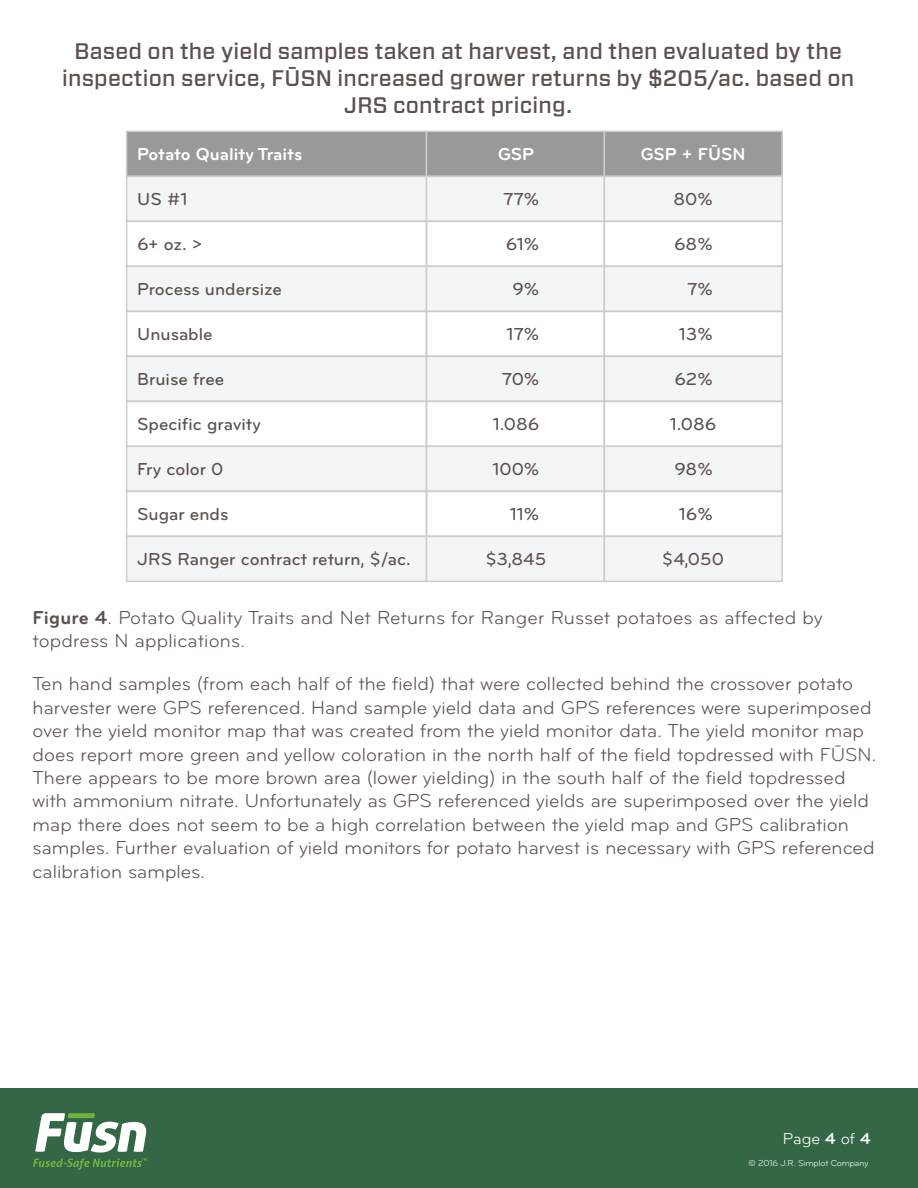
<style>
.page{position:relative;width:918px;height:1188px;background:#fff}
.page>*{position:absolute;margin:0;border:0;box-sizing:border-box;transform-origin:0 0}
.t1{font:500 22.5px/27px "Forza";letter-spacing:.01em;color:#5d514e;text-align:center}
.t2{font:19.5px/23.4px "Bryant Pro";letter-spacing:.005em;color:#5d514e}
.t3{font:500 18px "Bryant Pro";color:#5d514e}
.t4{font:700 18px "Bryant Pro";color:#fff}
.t5{font:16.5px "Bryant Pro";color:#fff}
.t6{font:9px "Bryant Pro";letter-spacing:-.015em;color:#fff}
.s1{font-weight:700}
</style>
<div class="page">
<div style="left:0;top:1088px;width:918px;height:100px;background:#346745"></div>
<svg style="left:33px;top:1113px;width:114px;height:57px"></svg>
<div style="left:126px;top:131px;width:301px;height:46px;background:#999;border:2px solid #cccccb"></div>
<div style="left:126px;top:176px;width:301px;height:46px;background:#f4f5f6;border:2px solid #cccccb"></div>
<div style="left:126px;top:221px;width:301px;height:46px;border:2px solid #cccccb"></div>
<div style="left:126px;top:266px;width:301px;height:46px;background:#f4f5f6;border:2px solid #cccccb"></div>
<div style="left:126px;top:311px;width:301px;height:46px;border:2px solid #cccccb"></div>
<div style="left:126px;top:356px;width:301px;height:46px;background:#f4f5f6;border:2px solid #cccccb"></div>
<div style="left:126px;top:401px;width:301px;height:46px;border:2px solid #cccccb"></div>
<div style="left:126px;top:446px;width:301px;height:46px;background:#f4f5f6;border:2px solid #cccccb"></div>
<div style="left:126px;top:491px;width:301px;height:46px;border:2px solid #cccccb"></div>
<div style="left:126px;top:536px;width:301px;height:46px;background:#f4f5f6;border:2px solid #cccccb"></div>
<div style="left:426px;top:131px;width:179px;height:46px;background:#999;border:2px solid #cccccb"></div>
<div style="left:604px;top:131px;width:179px;height:46px;background:#999;border:2px solid #cccccb"></div>
<div style="left:426px;top:176px;width:179px;height:46px;background:#f4f5f6;border:2px solid #cccccb"></div>
<div style="left:604px;top:176px;width:179px;height:46px;background:#f4f5f6;border:2px solid #cccccb"></div>
<div style="left:426px;top:221px;width:179px;height:46px;border:2px solid #cccccb"></div>
<div style="left:604px;top:221px;width:179px;height:46px;border:2px solid #cccccb"></div>
<div style="left:426px;top:266px;width:179px;height:46px;background:#f4f5f6;border:2px solid #cccccb"></div>
<div style="left:604px;top:266px;width:179px;height:46px;background:#f4f5f6;border:2px solid #cccccb"></div>
<div style="left:426px;top:311px;width:179px;height:46px;border:2px solid #cccccb"></div>
<div style="left:604px;top:311px;width:179px;height:46px;border:2px solid #cccccb"></div>
<div style="left:426px;top:356px;width:179px;height:46px;background:#f4f5f6;border:2px solid #cccccb"></div>
<div style="left:604px;top:356px;width:179px;height:46px;background:#f4f5f6;border:2px solid #cccccb"></div>
<div style="left:426px;top:401px;width:179px;height:46px;border:2px solid #cccccb"></div>
<div style="left:604px;top:401px;width:179px;height:46px;border:2px solid #cccccb"></div>
<div style="left:426px;top:446px;width:179px;height:46px;background:#f4f5f6;border:2px solid #cccccb"></div>
<div style="left:604px;top:446px;width:179px;height:46px;background:#f4f5f6;border:2px solid #cccccb"></div>
<div style="left:426px;top:491px;width:179px;height:46px;border:2px solid #cccccb"></div>
<div style="left:604px;top:491px;width:179px;height:46px;border:2px solid #cccccb"></div>
<div style="left:426px;top:536px;width:179px;height:46px;background:#f4f5f6;border:2px solid #cccccb"></div>
<div style="left:604px;top:536px;width:179px;height:46px;background:#f4f5f6;border:2px solid #cccccb"></div>
<p class="t1" style="left:62px;top:38px;width:794px">Based on the yield samples taken at harvest, and then evaluated by the inspection service, FŪSN increased grower returns by $205/ac. based on<br>JRS contract pricing.</p>
<p class="t4" style="left:137px;top:143px;width:167px">Potato Quality Traits</p>
<p class="t4" style="left:498px;top:143px;width:37px">GSP</p>
<p class="t4" style="left:641px;top:143px;width:106px">GSP + FŪSN</p>
<p class="t3" style="left:137px;top:188px;width:52px">US #1</p>
<p class="t3" style="left:137px;top:233px;width:66px">6+ oz. &gt;</p>
<p class="t3" style="left:137px;top:278px;width:146px">Process undersize</p>
<p class="t3" style="left:137px;top:323px;width:77px">Unusable</p>
<p class="t3" style="left:137px;top:368px;width:89px">Bruise free</p>
<p class="t3" style="left:137px;top:413px;width:125px">Specific gravity</p>
<p class="t3" style="left:493px;top:413px;width:48px">1.086</p>
<p class="t3" style="left:670px;top:413px;width:48px">1.086</p>
<p class="t3" style="left:137px;top:458px;width:88px">Fry color 0</p>
<p class="t3" style="left:673px;top:188px;width:41px">80%</p>
<p class="t3" style="left:674px;top:233px;width:40px">68%</p>
<p class="t3" style="left:687px;top:278px;width:27px">7%</p>
<p class="t3" style="left:679px;top:323px;width:36px">13%</p>
<p class="t3" style="left:674px;top:368px;width:40px">62%</p>
<p class="t3" style="left:503px;top:188px;width:38px">77%</p>
<p class="t3" style="left:506px;top:233px;width:35px">61%</p>
<p class="t3" style="left:513px;top:278px;width:28px">9%</p>
<p class="t3" style="left:507px;top:323px;width:34px">17%</p>
<p class="t3" style="left:502px;top:368px;width:39px">70%</p>
<p class="t3" style="left:675px;top:458px;width:40px">98%</p>
<p class="t3" style="left:679px;top:503px;width:36px">16%</p>
<p class="t3" style="left:492px;top:458px;width:49px">100%</p>
<p class="t3" style="left:137px;top:503px;width:93px">Sugar ends</p>
<p class="t3" style="left:510px;top:503px;width:31px">11%</p>
<p class="t3" style="left:137px;top:548px;width:275px">JRS Ranger contract return, $/ac.</p>
<p class="t3" style="left:486px;top:548px;width:62px">$3,845</p>
<p class="t3" style="left:662px;top:548px;width:63px">$4,050</p>
<p class="t2" style="left:33px;top:606px;width:792px"><span class="s1">Figure 4</span>. Potato Quality Traits and Net Returns for Ranger Russet potatoes as affected by topdress N applications.</p>
<p class="t2" style="left:33px;top:672px;width:845px">Ten hand samples (from each half of the field) that were collected behind the crossover potato harvester were GPS referenced. Hand sample yield data and GPS references were superimposed over the yield monitor map that was created from the yield monitor data. The yield monitor map does report more green and yellow coloration in the north half of the field topdressed with FŪSN.<br>There appears to be more brown area (lower yielding) in the south half of the field topdressed with ammonium nitrate. Unfortunately as GPS referenced yields are superimposed over the yield map there does not seem to be a high correlation between the yield map and GPS calibration samples. Further evaluation of yield monitors for potato harvest is necessary with GPS referenced calibration samples.</p>
<p class="t5" style="left:783px;top:1129px;width:89px">Page <span class="s1">4</span> of <span class="s1">4</span></p>
<p class="t6" style="left:748px;top:1158px;width:121px">© 2016 J.R. Simplot Company</p>
</div>
